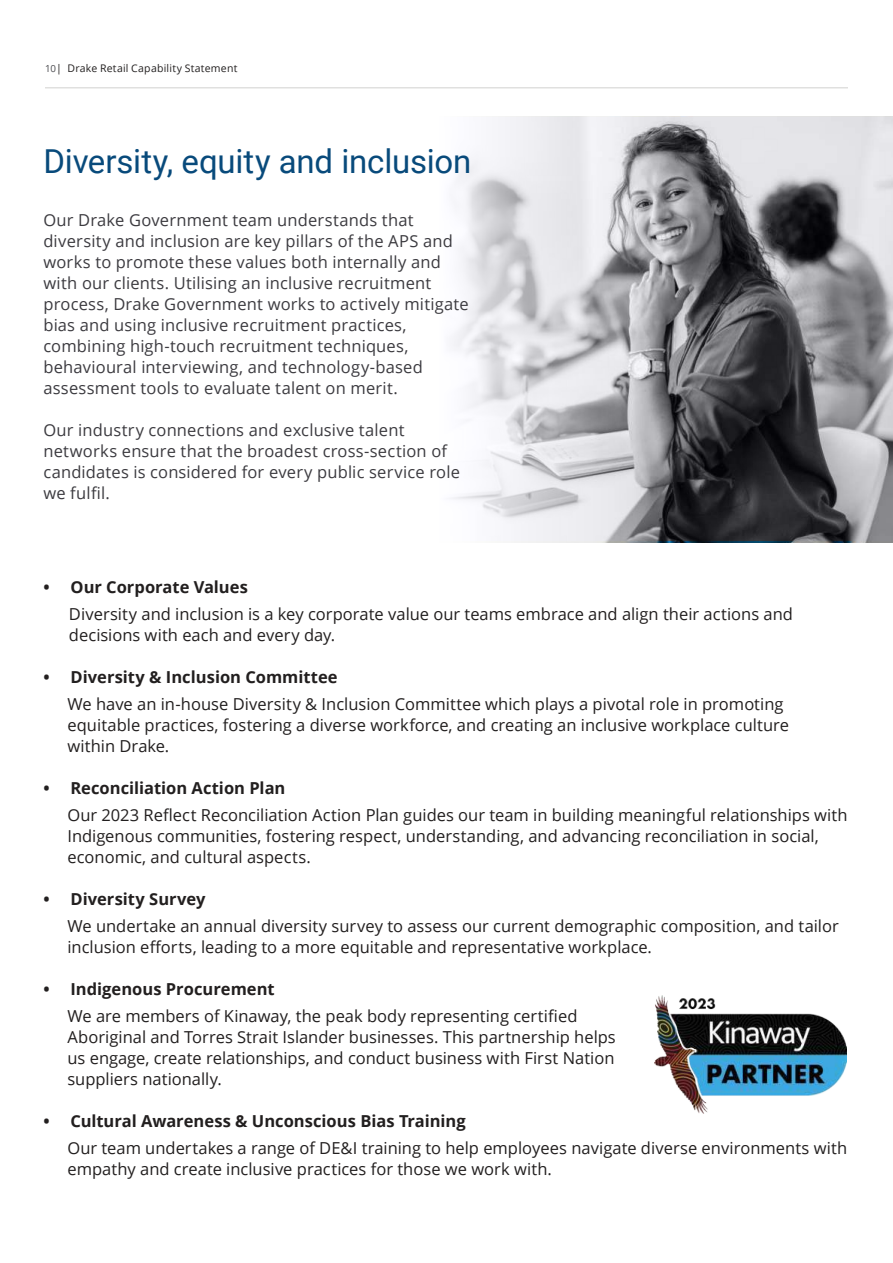
<style>
.page{position:relative;width:893px;height:1263px;background:#fff}
.page>*{position:absolute;margin:0;border:0;box-sizing:border-box;transform-origin:0 0}
.t1{font:33px "Roboto";letter-spacing:-.005em;color:#084a7b}
.t2{font:16.5px/21px "Open Sans";color:#221f1f}
.t3{font:16.5px/21px "Open Sans";letter-spacing:.01em;color:#3c3b40}
.t4{font:700 16.5px "Open Sans";color:#221f1f}
.t5{font:10.5px "Open Sans";letter-spacing:.02em;color:#221f1f}
.s1{font-size:9.75px;color:#4d4d51}
</style>
<div class="page">
<img style="left:654px;top:995px;width:193px;height:119px">
<svg style="left:451px;top:117px;width:442px;height:424px;background:#a2a2a6"></svg>
<hr style="left:45px;top:87px;width:803px;height:1px;background:#e0e0df">
<p class="t5" style="left:45px;top:64px;width:194px"><span class="s1">10</span>| Drake Retail Capability Statement</p>
<h1 class="t1" style="left:44px;top:148px;width:429px">Diversity, equity and inclusion</h1>
<p class="t3" style="left:43px;top:209px;width:427px">Our Drake Government team understands that diversity and inclusion are key pillars of the APS and works to promote these values both internally and with our clients. Utilising an inclusive recruitment process, Drake Government works to actively mitigate bias and using inclusive recruitment practices, combining high-touch recruitment techniques, behavioural interviewing, and technology-based assessment tools to evaluate talent on merit.</p>
<p class="t3" style="left:43px;top:419px;width:418px">Our industry connections and exclusive talent networks ensure that the broadest cross-section of candidates is considered for every public service role we fulfil.</p>
<p class="t4" style="left:44px;top:581px;width:206px">• Our Corporate Values</p>
<p class="t2" style="left:69px;top:603px;width:725px">Diversity and inclusion is a key corporate value our teams embrace and align their actions and decisions with each and every day.</p>
<p class="t4" style="left:44px;top:671px;width:296px">• Diversity &amp; Inclusion Committee</p>
<p class="t2" style="left:67px;top:693px;width:723px">We have an in-house Diversity &amp; Inclusion Committee which plays a pivotal role in promoting equitable practices, fostering a diverse workforce, and creating an inclusive workplace culture within Drake.</p>
<p class="t4" style="left:43px;top:782px;width:243px">• Reconciliation Action Plan</p>
<p class="t2" style="left:67px;top:804px;width:782px">Our 2023 Reflect Reconciliation Action Plan guides our team in building meaningful relationships with<br>Indigenous communities, fostering respect, understanding, and advancing reconciliation in social, economic, and cultural aspects.</p>
<p class="t4" style="left:43px;top:893px;width:164px">• Diversity Survey</p>
<p class="t2" style="left:67px;top:915px;width:773px">We undertake an annual diversity survey to assess our current demographic composition, and tailor inclusion efforts, leading to a more equitable and representative workplace.</p>
<p class="t4" style="left:43px;top:983px;width:233px">• Indigenous Procurement</p>
<p class="t2" style="left:67px;top:1005px;width:550px">We are members of Kinaway, the peak body representing certified Aboriginal and Torres Strait Islander businesses. This partnership helps us engage, create relationships, and conduct business with First Nation suppliers nationally.</p>
<p class="t4" style="left:43px;top:1115px;width:424px">• Cultural Awareness &amp; Unconscious Bias Training</p>
<p class="t2" style="left:67px;top:1137px;width:781px">Our team undertakes a range of DE&amp;I training to help employees navigate diverse environments with empathy and create inclusive practices for those we work with.</p>
</div>
